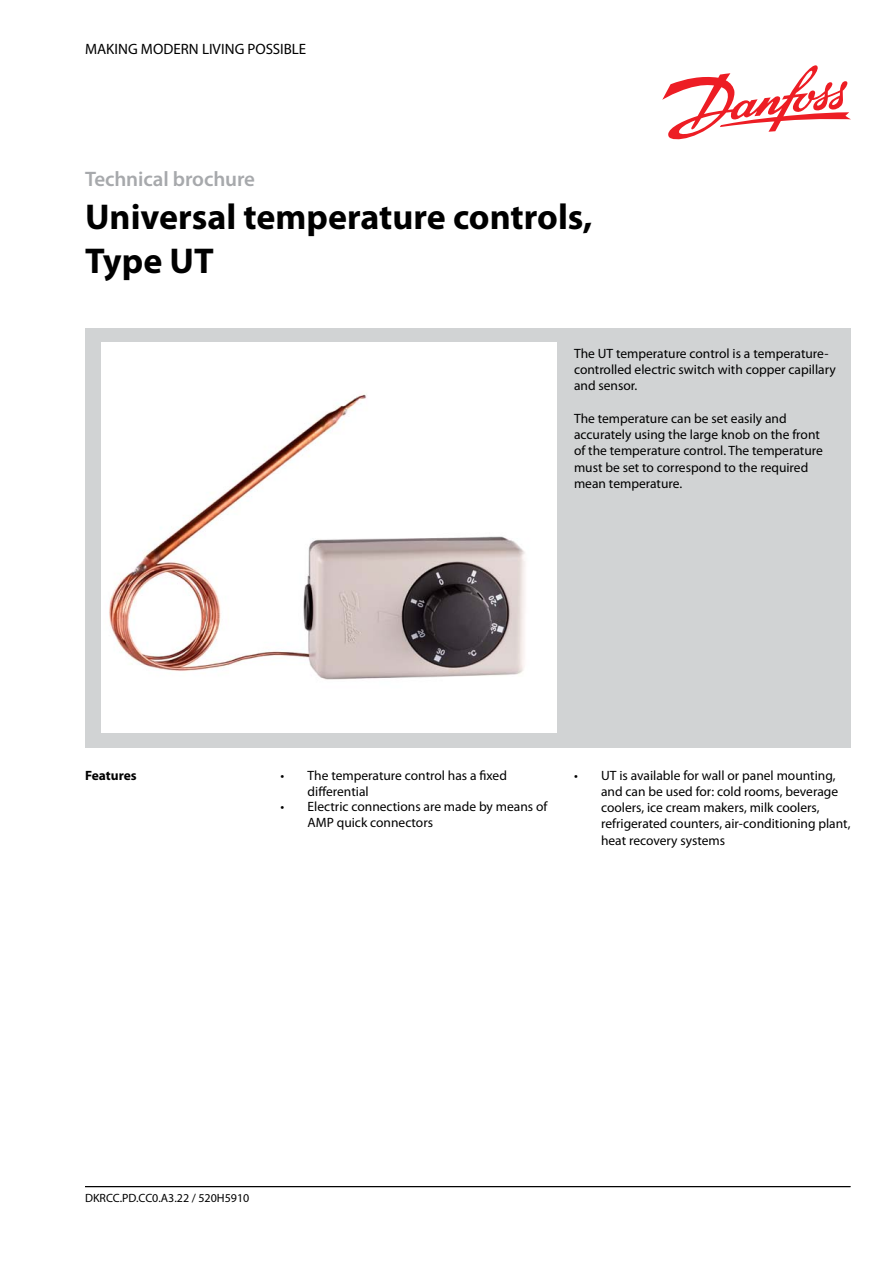
<style>
.page{position:relative;width:893px;height:1263px;background:#fff}
.page>*{position:absolute;margin:0;border:0;box-sizing:border-box;transform-origin:0 0}
.t1{font:700 36px/43.5px "Myriad Pro";color:#000}
.t2{font:600 21px "Myriad Pro";letter-spacing:-.005em;color:#a7a9ac}
.t3{font:15px "Myriad Pro";color:#000}
.t4{font:13.5px/16.2px "Myriad Pro";color:#000}
.t5{font:700 13.5px "Myriad Pro";color:#000}
.t6{font:12px "Myriad Pro";color:#000}
</style>
<div class="page">
<div style="left:85px;top:328px;width:765px;height:419px;background:#d1d3d4"></div>
<div style="left:101px;top:342px;width:455px;height:391px;background:#fff"></div>
<svg style="left:662px;top:65px;width:189px;height:75px"></svg>
<hr style="left:85px;top:1186px;width:765px;height:1px;background:#000">
<img style="left:109px;top:394px;width:416px;height:286px">
<p class="t3" style="left:85px;top:39px;width:223px">MAKING MODERN LIVING POSSIBLE</p>
<h2 class="t2" style="left:85px;top:165px;width:172px">Technical brochure</h2>
<h1 class="t1" style="left:85px;top:194px;width:509px">Universal temperature controls,<br>Type UT</h1>
<p class="t4" style="left:574px;top:345px;width:263px">The UT temperature control is a temperature&shy;controlled electric switch with copper capillary and sensor.</p>
<p class="t4" style="left:574px;top:410px;width:250px">The temperature can be set easily and accurately using the large knob on the front of the temperature control. The temperature must be set to correspond to the required mean temperature.</p>
<p class="t5" style="left:85px;top:766px;width:53px">Features</p>
<p class="t4" style="left:308px;top:767px;width:201px;text-indent:-27px">• The temperature control has a fixed differential</p>
<p class="t4" style="left:308px;top:798px;width:241px;text-indent:-27px">• Electric connections are made by means of<br>AMP quick connectors</p>
<p class="t4" style="left:601px;top:767px;width:251px;text-indent:-27px">• UT is available for wall or panel mounting, and can be used for: cold rooms, beverage coolers, ice cream makers, milk coolers, refrigerated counters, air-conditioning plant, heat recovery systems</p>
<p class="t6" style="left:85px;top:1191px;width:166px">DKRCC.PD.CC0.A3.22 / 520H5910</p>
</div>
